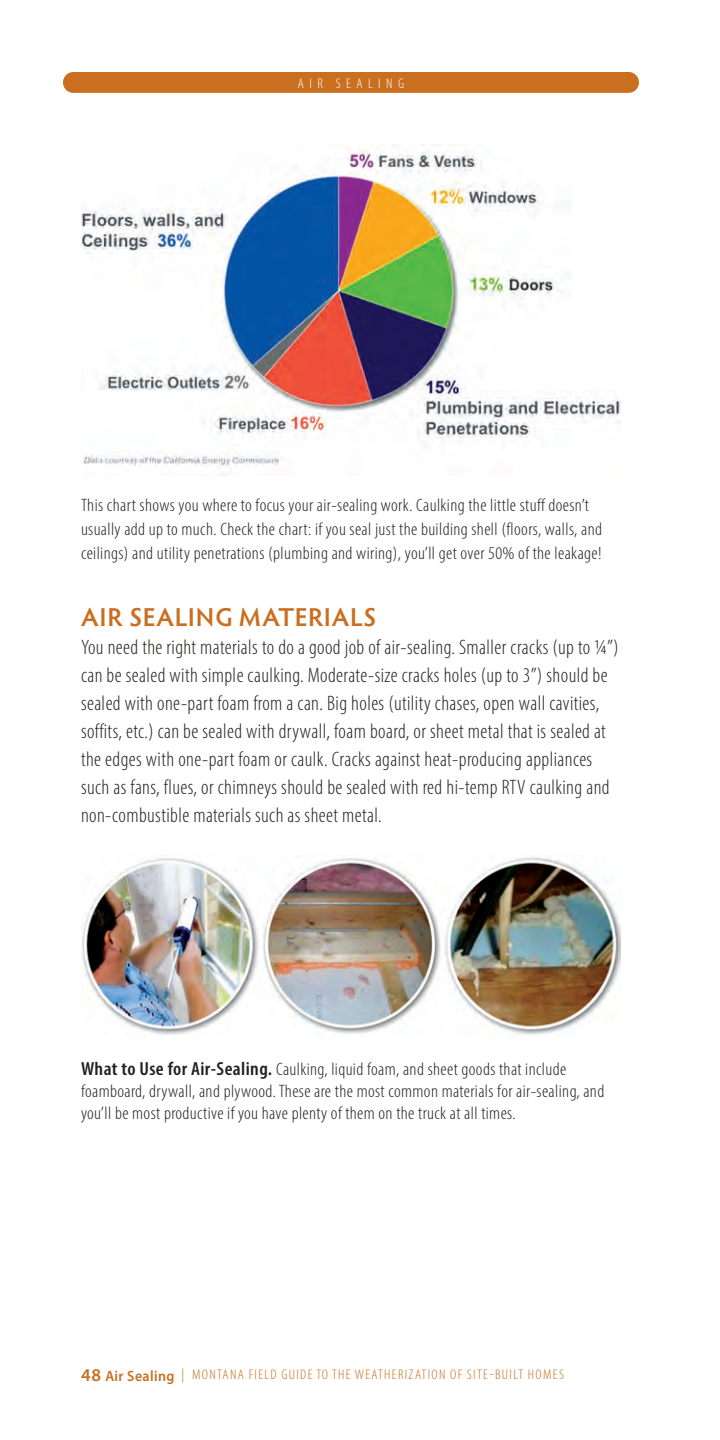
<style>
.page{position:relative;width:720px;height:1440px;background:#fff}
.page>*{position:absolute;margin:0;border:0;box-sizing:border-box;transform-origin:0 0}
.Subhead_1{font:600 26px "Hypatia Sans Pro";letter-spacing:.025em;color:#ca6e1f}
.Text{font:300 condensed 21px/28px "Myriad Pro";letter-spacing:.02em;color:#20221f}
.Caption_Text{font:300 condensed 18px/24px "Myriad Pro";letter-spacing:.02em;color:#20221f;scale:1.05 1}
.Caption_Head_Bold{font:300 condensed 18px/22px "Myriad Pro";letter-spacing:.02em;color:#20221f;scale:1.05 1}
.t1{font:300 condensed 14px "Myriad Pro";letter-spacing:.09em;color:#ca6e1f;scale:1.05 1}
.t2{font:300 condensed 14px "Myriad Pro";color:#fff;scale:1.05 1}
.s1{font-weight:600;font-size:19px;color:#231f20}
.s2{font-weight:600;font-stretch:normal;font-size:18px}
.s3{font-weight:600;font-stretch:normal;font-size:15px}
</style>
<div class="page">
<div style="left:63px;top:72px;width:576px;height:21px;background:#ca6e1f;border-radius:10px"></div>
<img style="left:81px;top:144px;width:540px;height:331px">
<img style="left:81px;top:857px;width:540px;height:178px">
<p class="t2" style="left:298px;top:75px;width:18px">A ir</p>
<p class="t2" style="left:336px;top:75px;width:20px">S ealing</p>
<p class="Caption_Text" style="left:81px;top:492px;width:498px">This chart shows you where to focus your air-sealing work. Caulking the little stuff doesn’t usually add up to much. Check the chart: if you seal just the building shell (floors, walls, and ceilings) and utility penetrations (plumbing and wiring), you’ll get over 50% of the leakage!</p>
<p class="Subhead_1" style="left:81px;top:599px;width:297px">AIR SEALING MATERIALS</p>
<p class="Text" style="left:81px;top:633px;width:539px">You need the right materials to do a good job of air-sealing. Smaller cracks (up to ¼”) can be sealed with simple caulking. Moderate-size cracks holes (up to 3”) should be sealed with one-part foam from a can. Big holes (utility chases, open wall cavities, soffits, etc.) can be sealed with drywall, foam board, or sheet metal that is sealed at the edges with one-part foam or caulk. Cracks against heat-producing appliances such as fans, flues, or chimneys should be sealed with red hi-temp RTV caulking and non-combustible materials such as sheet metal.</p>
<p class="Caption_Head_Bold" style="left:81px;top:1058px;width:500px"><span class="s1">What to Use for Air-Sealing.</span> Caulking, liquid foam, and sheet goods that include foamboard, drywall, and plywood. These are the most common materials for air-sealing, and you’ll be most productive if you have plenty of them on the truck at all times.</p>
<p class="t1" style="left:81px;top:1366px;width:462px"><span class="s2">48</span> <span class="s3">Air Sealing</span> | MONTANA FIELD GUIDE TO THE WEATHERIZATION OF SITE-BUILT HOMES</p>
</div>
